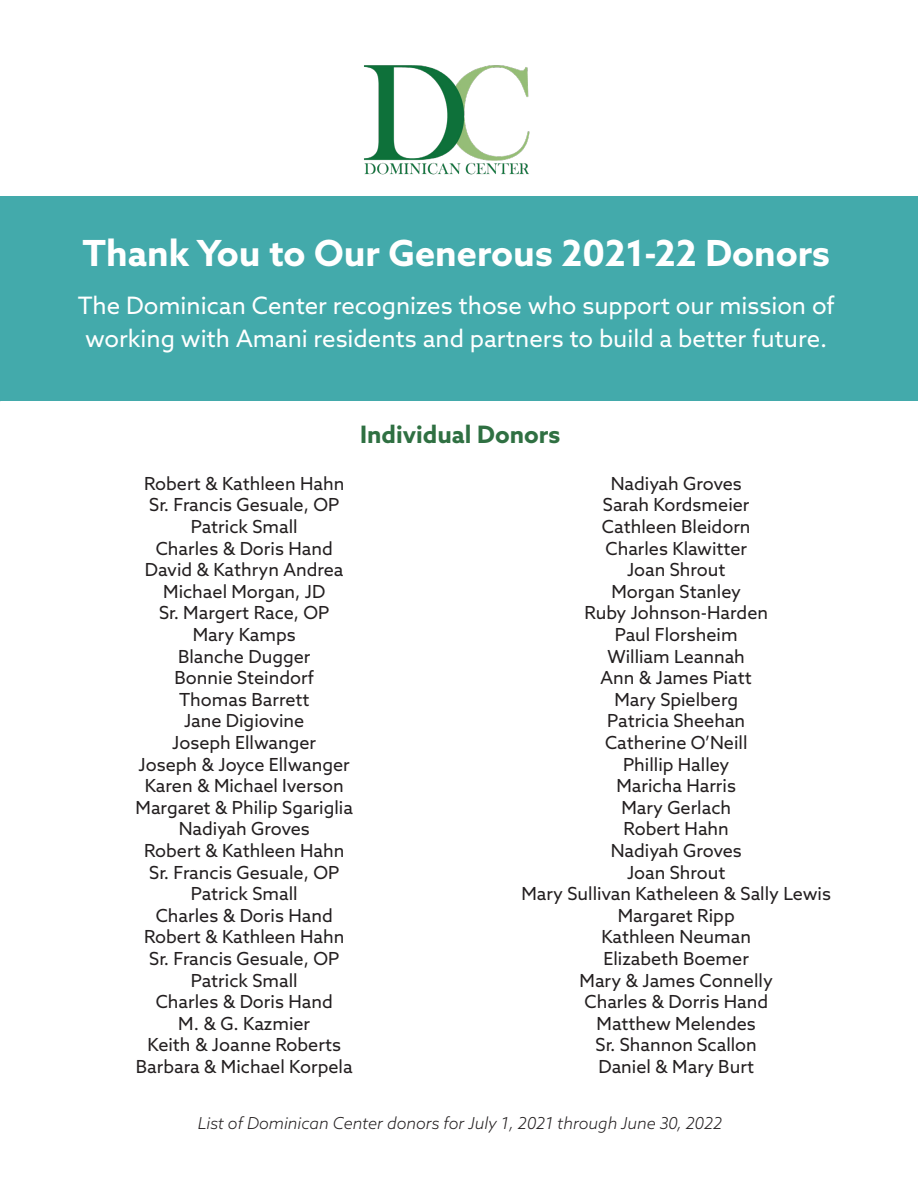
<style>
.page{position:relative;width:918px;height:1188px;background:#fff}
.page>*{position:absolute;margin:0;border:0;box-sizing:border-box;transform-origin:0 0}
.t1{font:700 36px "Azo Sans";color:#fff}
.t2{font:24px/33px "Azo Sans";color:#fff;text-align:center}
.t3{font:700 24px "Azo Sans";color:#2f7042}
.t4{font:18px "Azo Sans";color:#231f20}
.t5{font:italic 300 16.5px "Azo Sans";color:#231f20}
</style>
<div class="page">
<div style="left:0;top:197px;width:918px;height:204px;background:#43aaab"></div>
<img style="left:364px;top:65px;width:166px;height:110px">
<p class="t1" style="left:83px;top:229px;width:749px">Thank You to Our Generous 2021-22 Donors</p>
<p class="t2" style="left:78px;top:289px;width:759px">The Dominican Center recognizes those who support our mission of working with Amani residents and partners to build a better future.</p>
<p class="t3" style="left:360px;top:419px;width:202px">Individual Donors</p>
<p class="t4" style="left:144px;top:472px;width:202px">Robert &amp; Kathleen Hahn</p>
<p class="t4" style="left:149px;top:493px;width:191px">Sr. Francis Gesuale, OP</p>
<p class="t4" style="left:191px;top:515px;width:108px">Patrick Small</p>
<p class="t4" style="left:156px;top:536px;width:179px">Charles &amp; Doris Hand</p>
<p class="t4" style="left:145px;top:558px;width:200px">David &amp; Kathryn Andrea</p>
<p class="t4" style="left:163px;top:580px;width:164px">Michael Morgan, JD</p>
<p class="t4" style="left:159px;top:601px;width:172px">Sr. Margert Race, OP</p>
<p class="t4" style="left:193px;top:623px;width:104px">Mary Kamps</p>
<p class="t4" style="left:178px;top:644px;width:134px">Blanche Dugger</p>
<p class="t4" style="left:175px;top:666px;width:141px">Bonnie Steindorf</p>
<p class="t4" style="left:179px;top:688px;width:132px">Thomas Barrett</p>
<p class="t4" style="left:184px;top:709px;width:122px">Jane Digiovine</p>
<p class="t4" style="left:172px;top:731px;width:145px">Joseph Ellwanger</p>
<p class="t4" style="left:139px;top:752px;width:213px">Joseph &amp; Joyce Ellwanger</p>
<p class="t4" style="left:145px;top:774px;width:200px">Karen &amp; Michael Iverson</p>
<p class="t4" style="left:136px;top:796px;width:219px">Margaret &amp; Philip Sgariglia</p>
<p class="t4" style="left:179px;top:817px;width:133px">Nadiyah Groves</p>
<p class="t4" style="left:144px;top:839px;width:202px">Robert &amp; Kathleen Hahn</p>
<p class="t4" style="left:149px;top:860px;width:191px">Sr. Francis Gesuale, OP</p>
<p class="t4" style="left:191px;top:882px;width:108px">Patrick Small</p>
<p class="t4" style="left:156px;top:904px;width:179px">Charles &amp; Doris Hand</p>
<p class="t4" style="left:144px;top:925px;width:202px">Robert &amp; Kathleen Hahn</p>
<p class="t4" style="left:149px;top:947px;width:191px">Sr. Francis Gesuale, OP</p>
<p class="t4" style="left:191px;top:968px;width:108px">Patrick Small</p>
<p class="t4" style="left:156px;top:990px;width:179px">Charles &amp; Doris Hand</p>
<p class="t4" style="left:178px;top:1012px;width:133px">M. &amp; G. Kazmier</p>
<p class="t4" style="left:147px;top:1033px;width:195px">Keith &amp; Joanne Roberts</p>
<p class="t4" style="left:136px;top:1055px;width:218px">Barbara &amp; Michael Korpela</p>
<p class="t4" style="left:611px;top:472px;width:133px">Nadiyah Groves</p>
<p class="t4" style="left:603px;top:493px;width:148px">Sarah Kordsmeier</p>
<p class="t4" style="left:602px;top:515px;width:150px">Cathleen Bleidorn</p>
<p class="t4" style="left:605px;top:536px;width:143px">Charles Klawitter</p>
<p class="t4" style="left:627px;top:558px;width:100px">Joan Shrout</p>
<p class="t4" style="left:611px;top:580px;width:131px">Morgan Stanley</p>
<p class="t4" style="left:584px;top:601px;width:185px">Ruby Johnson-Harden</p>
<p class="t4" style="left:615px;top:623px;width:124px">Paul Florsheim</p>
<p class="t4" style="left:608px;top:644px;width:139px">William Leannah</p>
<p class="t4" style="left:601px;top:666px;width:153px">Ann &amp; James Piatt</p>
<p class="t4" style="left:614px;top:688px;width:125px">Mary Spielberg</p>
<p class="t4" style="left:607px;top:709px;width:140px">Patricia Sheehan</p>
<p class="t4" style="left:605px;top:731px;width:144px">Catherine O’Neill</p>
<p class="t4" style="left:623px;top:752px;width:108px">Phillip Halley</p>
<p class="t4" style="left:616px;top:774px;width:121px">Maricha Harris</p>
<p class="t4" style="left:621px;top:796px;width:111px">Mary Gerlach</p>
<p class="t4" style="left:624px;top:817px;width:107px">Robert Hahn</p>
<p class="t4" style="left:611px;top:839px;width:133px">Nadiyah Groves</p>
<p class="t4" style="left:627px;top:860px;width:100px">Joan Shrout</p>
<p class="t4" style="left:522px;top:882px;width:311px">Mary Sullivan Katheleen &amp; Sally Lewis</p>
<p class="t4" style="left:618px;top:904px;width:118px">Margaret Ripp</p>
<p class="t4" style="left:601px;top:925px;width:151px">Kathleen Neuman</p>
<p class="t4" style="left:604px;top:947px;width:147px">Elizabeth Boemer</p>
<p class="t4" style="left:580px;top:968px;width:195px">Mary &amp; James Connelly</p>
<p class="t4" style="left:584px;top:990px;width:185px">Charles &amp; Dorris Hand</p>
<p class="t4" style="left:597px;top:1012px;width:161px">Matthew Melendes</p>
<p class="t4" style="left:596px;top:1033px;width:163px">Sr. Shannon Scallon</p>
<p class="t4" style="left:598px;top:1055px;width:157px">Daniel &amp; Mary Burt</p>
<p class="t5" style="left:198px;top:1112px;width:526px">List of Dominican Center donors for July 1, 2021 through June 30, 2022</p>
</div>
